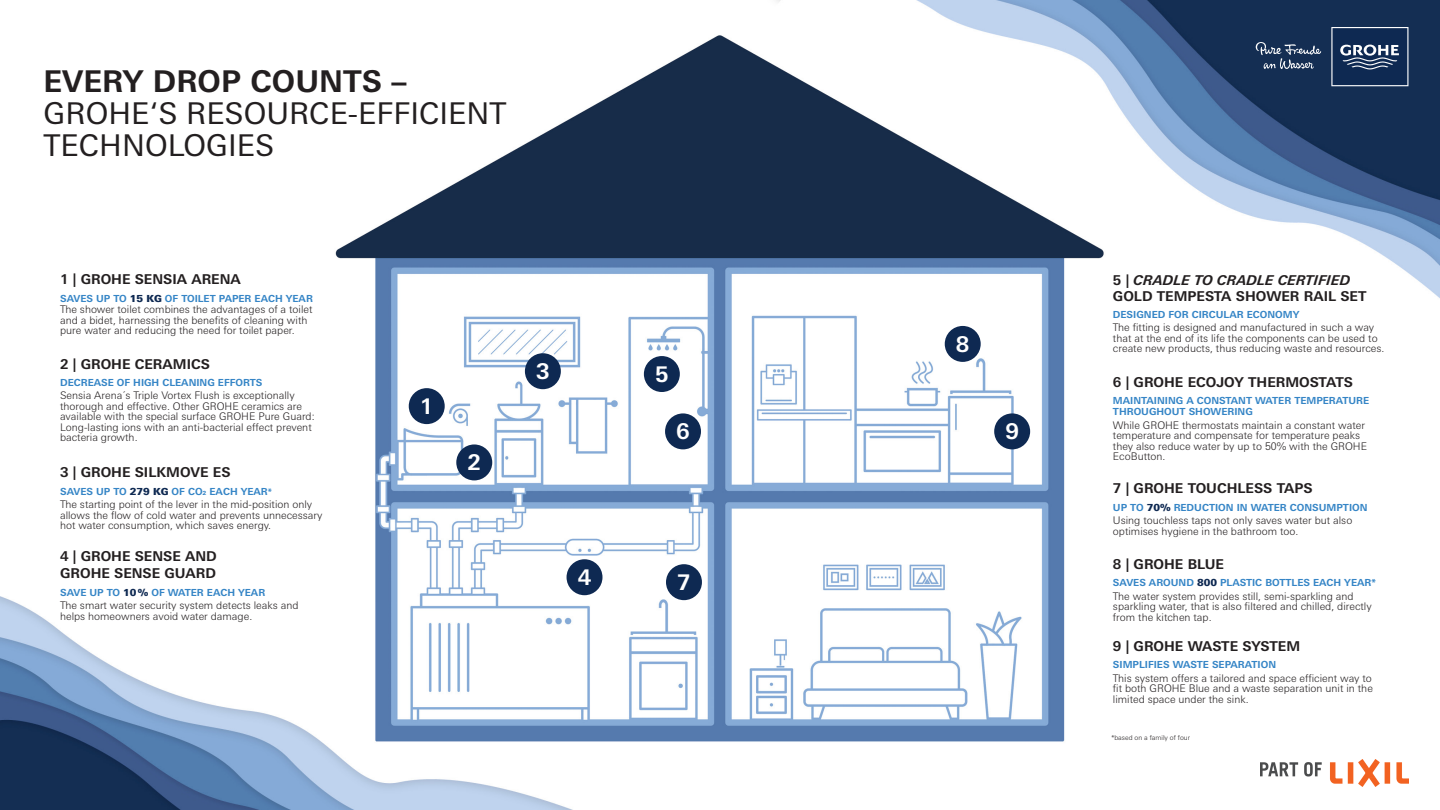
<style>
.page{position:relative;width:1440px;height:810px;background:#fff}
.page>*{position:absolute;margin:0;border:0;box-sizing:border-box;transform-origin:0 0}
.t1{font:30px "Univers Next W1 G";color:#231f20}
.t2{font:700 30px "Univers Next W1 G";color:#231f20}
.t3{font:700 21.6px "Univers Next W1 G";color:#fff}
.t4{font:700 13.58px/16.3px "Univers Next W1 G";color:#231f20}
.t5{font:300 10.5px/10.5px "Univers Next W1 G";color:#231f20}
.t6{font:700 9.75px/11.2px "Univers Next W1 G";color:#3585c6}
.t7{font:300 6.75px "Univers Next W1 G";color:#231f20}
.s1{font-family:"Univers Next Pro"}
.s2{font-family:"LT Univers Basic";font-weight:900;color:#0e2952}
.s3{font-size:9.07px}
.s4{font-family:"LT Univers Basic";font-style:italic}
</style>
<div class="page">
<img style="left:0;top:0;width:1440px;height:810px">
<img style="left:1260px;top:760px;width:148px;height:26px">
<svg style="left:1331px;top:27px;width:77px;height:59px;background:#344b6d"></svg>
<svg style="left:1256px;top:42px;width:65px;height:27px;background:#3e5371"></svg>
<div style="left:409px;top:388px;width:36px;height:36px;background:#0e2952;border-radius:50%"></div>
<div style="left:644px;top:356px;width:36px;height:36px;background:#0e2952;border-radius:50%"></div>
<div style="left:525px;top:353px;width:36px;height:36px;background:#0e2952;border-radius:50%"></div>
<div style="left:567px;top:559px;width:35px;height:36px;background:#0e2952;border-radius:50%"></div>
<div style="left:666px;top:564px;width:36px;height:36px;background:#0e2952;border-radius:50%"></div>
<div style="left:665px;top:413px;width:36px;height:36px;background:#0e2952;border-radius:50%"></div>
<div style="left:945px;top:326px;width:36px;height:36px;background:#0e2952;border-radius:50%"></div>
<div style="left:994px;top:413px;width:36px;height:36px;background:#0e2952;border-radius:50%"></div>
<div style="left:456px;top:444px;width:36px;height:36px;background:#0e2952;border-radius:50%"></div>
<p class="t2" style="left:44px;top:63px;width:365px">EVERY DROP COUNTS –</p>
<p class="t1" style="left:44px;top:96px;width:464px">GROHE‘S RESOURCE-EFFICIENT</p>
<p class="t1" style="left:44px;top:128px;width:232px">TECHNOLOGIES</p>
<p class="t4" style="left:60px;top:271px;width:182px">1 <span class="s1">|</span> GROHE SENSIA ARENA</p>
<p class="t6" style="left:60px;top:293px;width:254px">SAVES UP TO <span class="s2">15 KG</span> OF TOILET PAPER EACH YEAR</p>
<p class="t5" style="left:60px;top:304px;width:254px">The shower toilet combines the advantages of a toilet and a bidet, harnessing the benefits of cleaning with pure water and reducing the need for toilet paper.</p>
<p class="t4" style="left:60px;top:356px;width:151px">2 <span class="s1">|</span> GROHE CERAMICS</p>
<p class="t6" style="left:60px;top:377px;width:204px">DECREASE OF HIGH CLEANING EFFORTS</p>
<p class="t5" style="left:60px;top:390px;width:256px">Sensia Arena´s Triple Vortex Flush is exceptionally thorough and effective. Other GROHE ceramics are available with the special surface GROHE Pure Guard:<br>Long-lasting ions with an anti-bacterial effect prevent bacteria growth.</p>
<p class="t4" style="left:60px;top:464px;width:172px">3 <span class="s1">|</span> GROHE SILKMOVE ES</p>
<p class="t6" style="left:60px;top:486px;width:213px">SAVES UP TO <span class="s2">279 KG</span> OF CO2 EACH YEAR<span class="s3">*</span></p>
<p class="t5" style="left:60px;top:499px;width:264px">The starting point of the lever in the mid-position only allows the flow of cold water and prevents unnecessary hot water consumption, which saves energy.</p>
<p class="t4" style="left:60px;top:548px;width:158px">4 <span class="s1">|</span> GROHE SENSE AND</p>
<p class="t4" style="left:60px;top:565px;width:157px">GROHE SENSE GUARD</p>
<p class="t6" style="left:60px;top:586px;width:207px">SAVE UP TO <span class="s2">10%</span> OF WATER EACH YEAR</p>
<p class="t5" style="left:60px;top:600px;width:240px">The smart water security system detects leaks and helps homeowners avoid water damage.</p>
<p class="t3" style="left:420px;top:393px;width:15px">1</p>
<p class="t3" style="left:467px;top:450px;width:15px">2</p>
<p class="t3" style="left:536px;top:358px;width:15px">3</p>
<p class="t3" style="left:655px;top:361px;width:15px">5</p>
<p class="t3" style="left:676px;top:419px;width:15px">6</p>
<p class="t3" style="left:578px;top:564px;width:15px">4</p>
<p class="t3" style="left:677px;top:569px;width:15px">7</p>
<p class="t3" style="left:956px;top:331px;width:15px">8</p>
<p class="t3" style="left:1005px;top:419px;width:15px">9</p>
<p class="t4" style="left:1113px;top:272px;width:255px">5 <span class="s1">|</span> <span class="s4">CRADLE TO CRADLE CERTIFIED<br></span>GOLD TEMPESTA SHOWER RAIL SET</p>
<p class="t6" style="left:1113px;top:309px;width:188px">DESIGNED FOR CIRCULAR ECONOMY</p>
<p class="t5" style="left:1113px;top:322px;width:273px">The fitting is designed and manufactured in such a way that at the end of its life the components can be used to create new products, thus reducing waste and resources.</p>
<p class="t4" style="left:1113px;top:374px;width:241px">6 <span class="s1">|</span> GROHE ECOJOY THERMOSTATS</p>
<p class="t6" style="left:1113px;top:395px;width:258px">MAINTAINING A CONSTANT WATER TEMPERATURE<br>THROUGHOUT SHOWERING</p>
<p class="t5" style="left:1113px;top:419px;width:256px">While GROHE thermostats maintain a constant water temperature and compensate for temperature peaks they also reduce water by up to 50% with the GROHE EcoButton.</p>
<p class="t4" style="left:1113px;top:480px;width:201px">7 <span class="s1">|</span> GROHE TOUCHLESS TAPS</p>
<p class="t6" style="left:1113px;top:501px;width:256px">UP TO <span class="s2">70%</span> REDUCTION IN WATER CONSUMPTION</p>
<p class="t5" style="left:1113px;top:515px;width:241px">Using touchless taps not only saves water but also optimises hygiene in the bathroom too.</p>
<p class="t4" style="left:1113px;top:555px;width:113px">8 <span class="s1">|</span> GROHE BLUE</p>
<p class="t6" style="left:1113px;top:577px;width:264px">SAVES AROUND <span class="s2">800</span> PLASTIC BOTTLES EACH YEAR*</p>
<p class="t5" style="left:1113px;top:591px;width:260px">The water system provides still, semi-sparkling and sparkling water, that is also filtered and chilled, directly from the kitchen tap.</p>
<p class="t6" style="left:1113px;top:659px;width:165px">SIMPLIFIES WASTE SEPARATION</p>
<p class="t5" style="left:1113px;top:673px;width:261px;text-align:justify">This system offers a tailored and space efficient way to fit both GROHE Blue and a waste separation unit in the limited space under the sink.</p>
<p class="t4" style="left:1113px;top:638px;width:189px">9 <span class="s1">|</span> GROHE WASTE SYSTEM</p>
<p class="t7" style="left:1111px;top:733px;width:80px">*based on a family of four</p>
</div>
